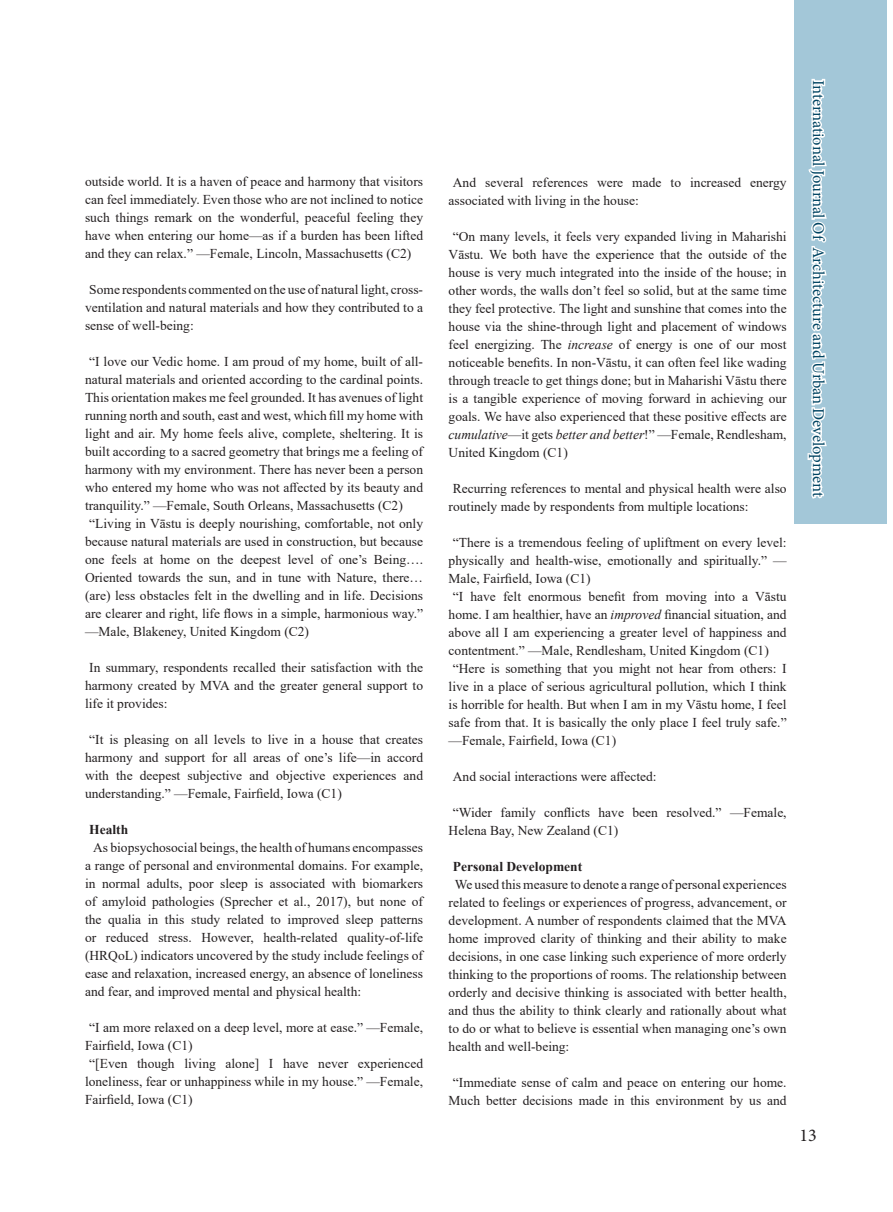
<style>
.page{position:relative;width:893px;height:1212px;background:#fff}
.page>*{position:absolute;margin:0;border:0;box-sizing:border-box;transform-origin:0 0}
.t1{font:18px "Minion Pro";color:#231f20}
.t2{font:16.5px "Minion Pro";letter-spacing:-.005em;color:#004462}
.متن_لاتین_اصلی{font:13.5px/18px "Times New Roman";color:#231f20;text-align:justify}
.متن_لاتین_اصلی-2{font:700 13.5px "Times New Roman";color:#231f20}
.s1{font-style:italic}
</style>
<div class="page">
<div style="left:794px;top:0;width:92px;height:524px;background:#a3c7d8"></div>
<svg style="left:807px;top:78px;width:20px;height:421px"></svg>
<p class="متن_لاتین_اصلی" style="left:85px;top:172px;width:340px">outside world. It is a haven of peace and harmony that visitors can feel immediately. Even those who are not inclined to notice such things remark on the wonderful, peaceful feeling they have when entering our home—as if a burden has been lifted and they can relax.” —Female, Lincoln, Massachusetts (C2)</p>
<p class="متن_لاتین_اصلی" style="left:85px;top:280px;width:340px;text-indent:4px">Some respondents commented on the use of natural light, cross&shy;ventilation and natural materials and how they contributed to a sense of well-being:</p>
<p class="متن_لاتین_اصلی" style="left:85px;top:352px;width:340px;text-indent:4px">“I love our Vedic home. I am proud of my home, built of all&shy;natural materials and oriented according to the cardinal points.<br>This orientation makes me feel grounded. It has avenues of light running north and south, east and west, which fill my home with light and air. My home feels alive, complete, sheltering. It is built according to a sacred geometry that brings me a feeling of harmony with my environment. There has never been a person who entered my home who was not affected by its beauty and tranquility.” —Female, South Orleans, Massachusetts (C2)</p>
<p class="متن_لاتین_اصلی" style="left:85px;top:514px;width:340px;text-indent:4px">“Living in Vāstu is deeply nourishing, comfortable, not only because natural materials are used in construction, but because one feels at home on the deepest level of one’s Being….<br>Oriented towards the sun, and in tune with Nature, there… (are) less obstacles felt in the dwelling and in life. Decisions are clearer and right, life flows in a simple, harmonious way.” —Male, Blakeney, United Kingdom (C2)</p>
<p class="متن_لاتین_اصلی" style="left:85px;top:658px;width:340px;text-indent:4px">In summary, respondents recalled their satisfaction with the harmony created by MVA and the greater general support to life it provides:</p>
<p class="متن_لاتین_اصلی" style="left:85px;top:730px;width:340px;text-indent:4px">“It is pleasing on all levels to live in a house that creates harmony and support for all areas of one’s life—in accord with the deepest subjective and objective experiences and understanding.” —Female, Fairfield, Iowa (C1)</p>
<p class="متن_لاتین_اصلی-2" style="left:89px;top:820px;width:41px">Health</p>
<p class="متن_لاتین_اصلی" style="left:85px;top:838px;width:340px;text-indent:8px">As biopsychosocial beings, the health of humans encompasses a range of personal and environmental domains. For example, in normal adults, poor sleep is associated with biomarkers of amyloid pathologies (Sprecher et al., 2017), but none of the qualia in this study related to improved sleep patterns or reduced stress. However, health-related quality-of-life (HRQoL) indicators uncovered by the study include feelings of ease and relaxation, increased energy, an absence of loneliness and fear, and improved mental and physical health:</p>
<p class="متن_لاتین_اصلی" style="left:85px;top:1018px;width:340px;text-indent:4px">“I am more relaxed on a deep level, more at ease.” —Female,<br>Fairfield, Iowa (C1)</p>
<p class="متن_لاتین_اصلی" style="left:85px;top:1054px;width:340px;text-indent:4px">“[Even though living alone] I have never experienced loneliness, fear or unhappiness while in my house.” —Female, Fairfield, Iowa (C1)</p>
<p class="متن_لاتین_اصلی" style="left:449px;top:173px;width:340px;text-indent:4px">And several references were made to increased energy associated with living in the house:</p>
<p class="متن_لاتین_اصلی" style="left:449px;top:227px;width:340px;text-indent:4px">“On many levels, it feels very expanded living in Maharishi Vāstu. We both have the experience that the outside of the house is very much integrated into the inside of the house; in other words, the walls don’t feel so solid, but at the same time they feel protective. The light and sunshine that comes into the house via the shine-through light and placement of windows feel energizing. The <span class="s1">increase</span> of energy is one of our most noticeable benefits. In non-Vāstu, it can often feel like wading through treacle to get things done; but in Maharishi Vāstu there is a tangible experience of moving forward in achieving our goals. We have also experienced that these positive effects are <span class="s1">cumulative</span>—it gets <span class="s1">better and better</span>!” —Female, Rendlesham, United Kingdom (C1)</p>
<p class="متن_لاتین_اصلی" style="left:449px;top:479px;width:340px;text-indent:4px">Recurring references to mental and physical health were also routinely made by respondents from multiple locations:</p>
<p class="متن_لاتین_اصلی" style="left:449px;top:533px;width:340px;text-indent:4px">“There is a tremendous feeling of upliftment on every level: physically and health-wise, emotionally and spiritually.” — Male, Fairfield, Iowa (C1)</p>
<p class="متن_لاتین_اصلی" style="left:449px;top:587px;width:340px;text-indent:4px">“I have felt enormous benefit from moving into a Vāstu home. I am healthier, have an <span class="s1">improved</span> financial situation, and above all I am experiencing a greater level of happiness and contentment.” —Male, Rendlesham, United Kingdom (C1)</p>
<p class="متن_لاتین_اصلی" style="left:449px;top:659px;width:340px;text-indent:4px">“Here is something that you might not hear from others: I live in a place of serious agricultural pollution, which I think is horrible for health. But when I am in my Vāstu home, I feel safe from that. It is basically the only place I feel truly safe.” —Female, Fairfield, Iowa (C1)</p>
<p class="متن_لاتین_اصلی" style="left:453px;top:767px;width:205px">And social interactions were affected:</p>
<p class="متن_لاتین_اصلی" style="left:449px;top:803px;width:340px;text-indent:4px">“Wider family conflicts have been resolved.” —Female,<br>Helena Bay, New Zealand (C1)</p>
<p class="متن_لاتین_اصلی-2" style="left:453px;top:857px;width:131px">Personal Development</p>
<p class="متن_لاتین_اصلی" style="left:449px;top:875px;width:340px;text-indent:6px">We used this measure to denote a range of personal experiences related to feelings or experiences of progress, advancement, or development. A number of respondents claimed that the MVA home improved clarity of thinking and their ability to make decisions, in one case linking such experience of more orderly thinking to the proportions of rooms. The relationship between orderly and decisive thinking is associated with better health, and thus the ability to think clearly and rationally about what to do or what to believe is essential when managing one’s own health and well-being:</p>
<p class="متن_لاتین_اصلی" style="left:449px;top:1073px;width:340px;text-align:center">“Immediate sense of calm and peace on entering our home.<br>Much better decisions made in this environment by us and</p>
<p class="t2" style="left:829px;top:80px;width:419px;rotate:90deg">International Journal Of Architecture and Urban Development</p>
<h1 class="t1" style="left:800px;top:1123px;width:19px">13</h1>
</div>
